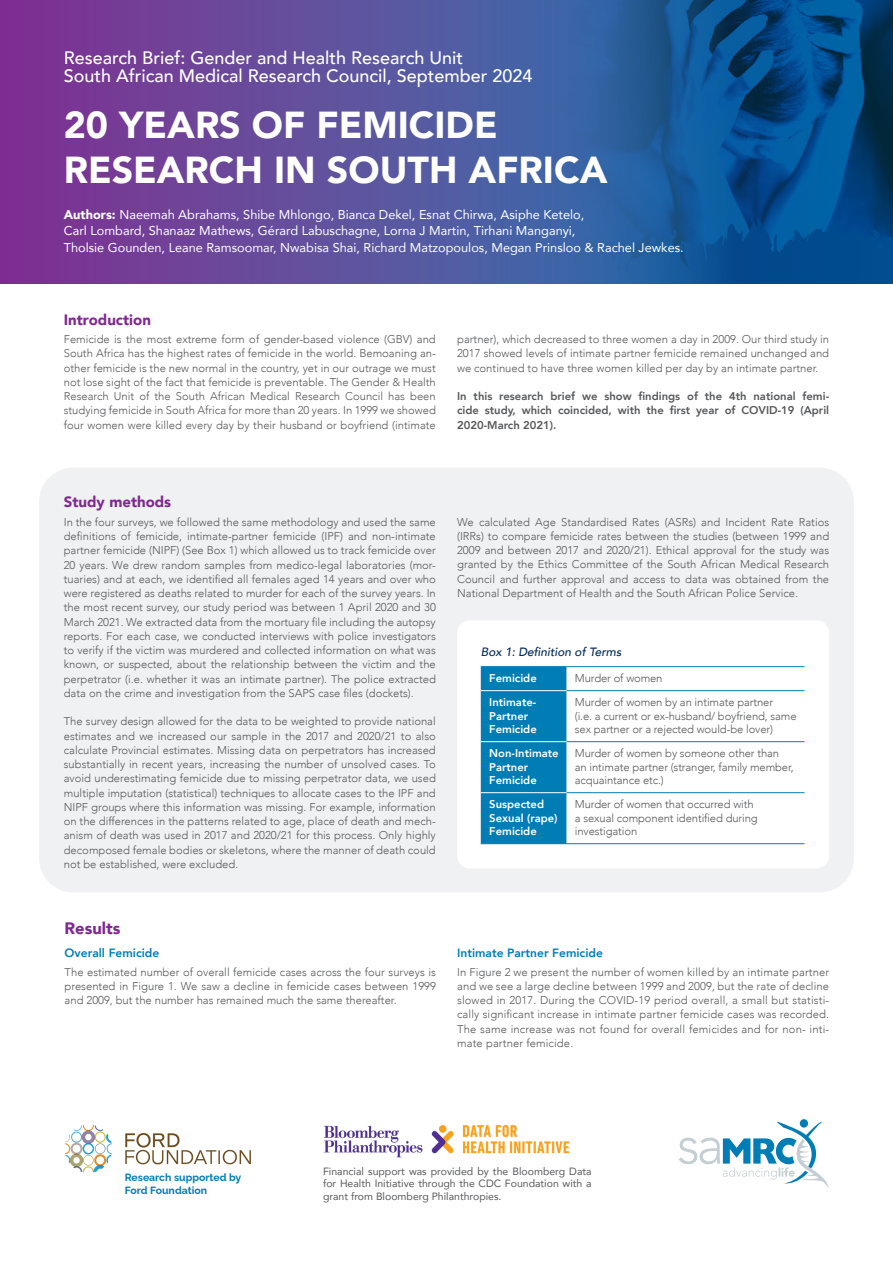
<style>
.page{position:relative;width:893px;height:1263px;background:#fff}
.page>*{position:absolute;margin:0;border:0;box-sizing:border-box;transform-origin:0 0}
.t1{font:900 37.5px/45px "Avenir";color:#fff}
.t2{font:500 18px/18px "Avenir";color:#fff}
.t3{font:900 16.5px "Avenir";color:#802990}
.t4{font:900 15px "Avenir";color:#802990}
.t5{font:12.75px/16.5px "Avenir";color:#fff}
.t6{font:800 12px "Avenir";color:#007db5}
.t7{font:italic 500 12px "Avenir";color:#002a59}
.t8{font:300 11.25px/14.2px "Avenir";color:#57585a;text-align:justify}
.t9{font:800 11.25px/14.2px "Avenir";color:#57585a;text-align:justify}
.t10{font:800 11.25px/13.5px "Avenir";color:#fff}
.t11{font:10.5px/12.6px "Avenir";color:#57585a;text-align:justify}
.t12{font:700 10.5px/12.6px "Raleway";color:#007db5}
.s1{font-weight:900}
</style>
<div class="page">
<svg style="left:0;top:0;width:519px;height:283px;background:#66499b"></svg>
<img style="left:519px;top:0;width:374px;height:283px">
<div style="left:39px;top:468px;width:815px;height:424px;background:#f0f1f2;border-radius:34px"></div>
<div style="left:457px;top:620px;width:372px;height:248px;background:#fff;border-radius:13px"></div>
<div style="left:481px;top:667px;width:85px;height:176px;background:#007db5"></div>
<hr style="left:481px;top:666px;width:85px;height:1px;background:#007db5">
<hr style="left:566px;top:666px;width:238px;height:1px;background:#007db5">
<hr style="left:566px;top:690px;width:238px;height:1px;background:#007db5">
<hr style="left:566px;top:741px;width:238px;height:1px;background:#007db5">
<hr style="left:566px;top:792px;width:238px;height:1px;background:#007db5">
<hr style="left:481px;top:843px;width:85px;height:1px;background:#007db5">
<hr style="left:566px;top:843px;width:238px;height:1px;background:#007db5">
<hr style="left:481px;top:690px;width:85px;height:1px;background:#fff">
<hr style="left:481px;top:741px;width:85px;height:1px;background:#fff">
<hr style="left:481px;top:792px;width:85px;height:1px;background:#fff">
<img style="left:64px;top:1125px;width:187px;height:48px">
<svg style="left:679px;top:1121px;width:150px;height:67px"></svg>
<div style="left:800px;top:1119px;width:8px;height:9px;background:#007db5;border-radius:50%"></div>
<img style="left:324px;top:1125px;width:246px;height:33px">
<h2 class="t2" style="left:64px;top:48px;width:470px">Research Brief: Gender and Health Research Unit<br>South African Medical Research Council, September 2024</h2>
<h1 class="t1" style="left:64px;top:102px;width:545px">20 YEARS OF FEMICIDE<br>RESEARCH IN SOUTH AFRICA</h1>
<p class="t5" style="left:64px;top:206px;width:621px"><span class="s1">Authors:</span> Naeemah Abrahams, Shibe Mhlongo, Bianca Dekel, Esnat Chirwa, Asiphe Ketelo,<br>Carl Lombard, Shanaaz Mathews, Gérard Labuschagne, Lorna J Martin, Tirhani Manganyi,<br>Tholsie Gounden, Leane Ramsoomar, Nwabisa Shai, Richard Matzopoulos, Megan Prinsloo &amp; Rachel Jewkes.</p>
<h3 class="t4" style="left:64px;top:307px;width:89px">Introduction</h3>
<p class="t8" style="left:64px;top:332px;width:374px">Femicide is the most extreme form of gender-based violence (GBV) and South Africa has the highest rates of femicide in the world. Bemoaning an&shy;other femicide is the new normal in the country, yet in our outrage we must not lose sight of the fact that femicide is preventable. The Gender &amp; Health Research Unit of the South African Medical Research Council has been studying femicide in South Africa for more than 20 years. In 1999 we showed four women were killed every day by their husband or boyfriend (intimate</p>
<p class="t8" style="left:457px;top:332px;width:374px">partner), which decreased to three women a day in 2009. Our third study in 2017 showed levels of intimate partner femicide remained unchanged and we continued to have three women killed per day by an intimate partner.</p>
<p class="t9" style="left:457px;top:389px;width:374px">In this research brief we show findings of the 4th national femi&shy;cide study, which coincided, with the first year of COVID-19 (April 2020-March 2021).</p>
<h3 class="t4" style="left:64px;top:489px;width:109px">Study methods</h3>
<p class="t8" style="left:64px;top:515px;width:374px">In the four surveys, we followed the same methodology and used the same definitions of femicide, intimate-partner femicide (IPF) and non-intimate partner femicide (NIPF) (See Box 1) which allowed us to track femicide over 20 years. We drew random samples from medico-legal laboratories (mor&shy;tuaries) and at each, we identified all females aged 14 years and over who were registered as deaths related to murder for each of the survey years. In the most recent survey, our study period was between 1 April 2020 and 30<br>March 2021. We extracted data from the mortuary file including the autopsy reports. For each case, we conducted interviews with police investigators to verify if the victim was murdered and collected information on what was known, or suspected, about the relationship between the victim and the perpetrator (i.e. whether it was an intimate partner). The police extracted data on the crime and investigation from the SAPS case files (dockets).</p>
<p class="t8" style="left:64px;top:714px;width:374px">The survey design allowed for the data to be weighted to provide national estimates and we increased our sample in the 2017 and 2020/21 to also calculate Provincial estimates. Missing data on perpetrators has increased substantially in recent years, increasing the number of unsolved cases. To avoid underestimating femicide due to missing perpetrator data, we used multiple imputation (statistical) techniques to allocate cases to the IPF and NIPF groups where this information was missing. For example, information on the differences in the patterns related to age, place of death and mech&shy;anism of death was used in 2017 and 2020/21 for this process. Only highly decomposed female bodies or skeletons, where the manner of death could not be established, were excluded.</p>
<h3 class="t3" style="left:65px;top:914px;width:57px">Results</h3>
<p class="t6" style="left:65px;top:944px;width:96px">Overall Femicide</p>
<p class="t8" style="left:65px;top:965px;width:373px">The estimated number of overall femicide cases across the four surveys is presented in Figure 1. We saw a decline in femicide cases between 1999 and 2009, but the number has remained much the same thereafter.</p>
<p class="t8" style="left:457px;top:515px;width:374px">We calculated Age Standardised Rates (ASRs) and Incident Rate Ratios (IRRs) to compare femicide rates between the studies (between 1999 and 2009 and between 2017 and 2020/21). Ethical approval for the study was granted by the Ethics Committee of the South African Medical Research Council and further approval and access to data was obtained from the National Department of Health and the South African Police Service.</p>
<p class="t7" style="left:481px;top:645px;width:142px">Box 1: Definition of Terms</p>
<p class="t10" style="left:489px;top:671px;width:49px">Femicide</p>
<p class="t8" style="left:575px;top:671px;width:89px">Murder of women</p>
<p class="t10" style="left:489px;top:695px;width:49px">Intimate-<br>Partner<br>Femicide</p>
<p class="t8" style="left:575px;top:695px;width:223px;line-height:13.5px;text-align:left">Murder of women by an intimate partner<br>(i.e. a current or ex-husband/ boyfriend, same sex partner or a rejected would-be lover)</p>
<p class="t10" style="left:489px;top:746px;width:71px">Non-Intimate<br>Partner<br>Femicide</p>
<p class="t8" style="left:575px;top:746px;width:220px;line-height:13.5px;text-align:left">Murder of women by someone other than an intimate partner (stranger, family member, acquaintance etc.)</p>
<p class="t10" style="left:489px;top:797px;width:70px">Suspected<br>Sexual (rape)<br>Femicide</p>
<p class="t8" style="left:575px;top:797px;width:184px;line-height:13.5px;text-align:left">Murder of women that occurred with a sexual component identified during investigation</p>
<p class="t6" style="left:457px;top:944px;width:147px">Intimate Partner Femicide</p>
<p class="t8" style="left:457px;top:965px;width:374px">In Figure 2 we present the number of women killed by an intimate partner and we see a large decline between 1999 and 2009, but the rate of decline slowed in 2017. During the COVID-19 period overall, a small but statisti&shy;cally significant increase in intimate partner femicide cases was recorded.<br>The same increase was not found for overall femicides and for non- inti&shy;mate partner femicide.</p>
<p class="t12" style="left:125px;top:1170px;width:118px">Research supported by<br>Ford Foundation</p>
<p class="t11" style="left:323px;top:1164px;width:270px">Financial support was provided by the Bloomberg Data for Health Initiative through the CDC Foundation with a grant from Bloomberg Philanthropies.</p>
</div>
